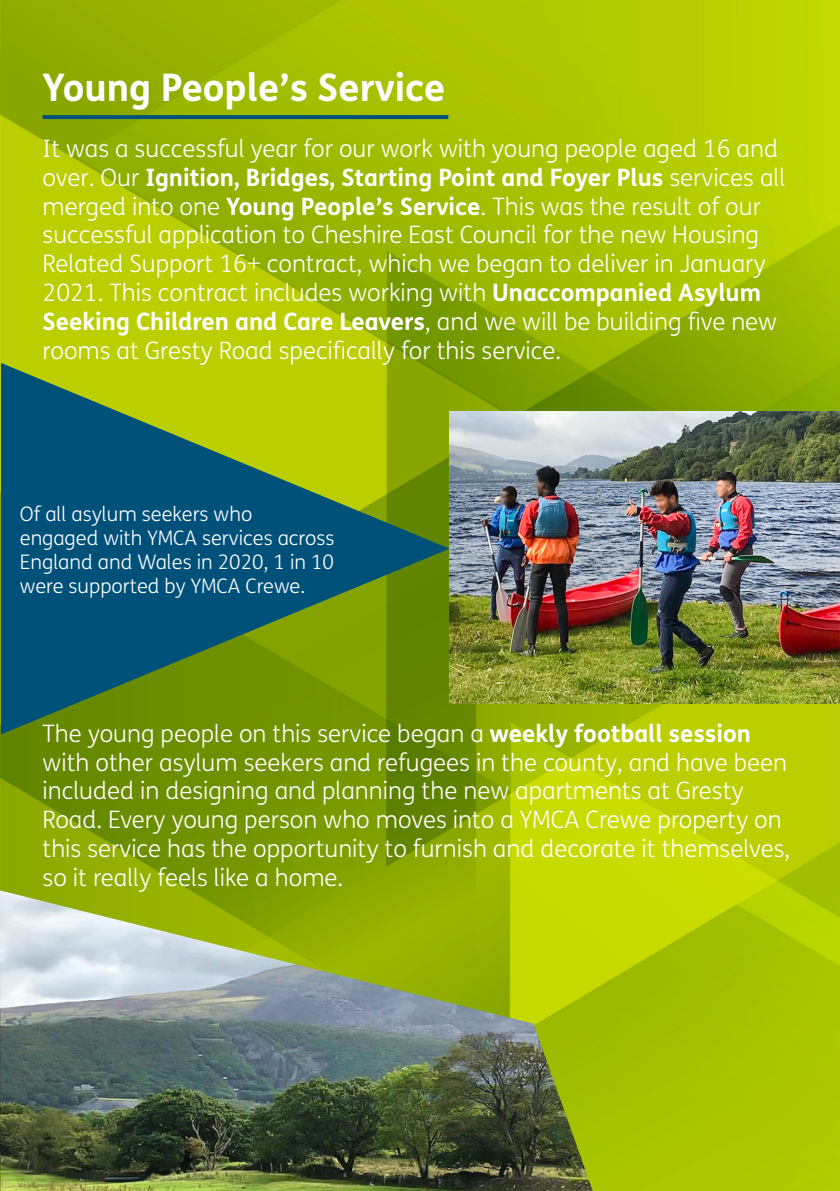
<style>
.page{position:relative;width:840px;height:1191px;background:#fff}
.page>*{position:absolute;margin:0;border:0;box-sizing:border-box;transform-origin:0 0}
.t1{font:700 38px "FS Me";color:#fff}
.t2{font:300 24px/28.8px "FS Me";color:#fff}
.t3{font:300 20px/24px "FS Me";color:#fff;text-align:justify}
.s1{font-weight:700}
</style>
<div class="page">
<img style="left:0;top:0;width:839px;height:1191px">
<img style="left:449px;top:411px;width:390px;height:292px">
<img style="left:0;top:890px;width:592px;height:301px">
<svg style="left:43px;top:115px;width:405px;height:4px;background:#035377"></svg>
<svg style="left:1px;top:363px;width:448px;height:371px;background:#467c3d"></svg>
<p class="t1" style="left:43px;top:58px;width:404px">Young People’s Service</p>
<p class="t2" style="left:43px;top:133px;width:743px">It was a successful year for our work with young people aged 16 and over. Our <span class="s1">Ignition, Bridges, Starting Point and Foyer Plus</span> services all merged into one <span class="s1">Young People’s Service</span>. This was the result of our successful application to Cheshire East Council for the new Housing Related Support 16+ contract, which we began to deliver in January 2021. This contract includes working with <span class="s1">Unaccompanied Asylum Seeking Children and Care Leavers</span>, and we will be building five new rooms at Gresty Road specifically for this service.</p>
<p class="t3" style="left:20px;top:501px;width:234px">Of all asylum seekers who</p>
<p class="t3" style="left:20px;top:525px;width:316px">engaged with YMCA services across England and Wales in 2020, 1 in 10 were supported by YMCA Crewe.</p>
<p class="t2" style="left:43px;top:718px;width:745px">The young people on this service began a <span class="s1">weekly football session </span>with other asylum seekers and refugees in the county, and have been</p>
<p class="t2" style="left:43px;top:776px;width:748px">included in designing and planning the new apartments at Gresty Road. Every young person who moves into a YMCA Crewe property on this service has the opportunity to furnish and decorate it themselves, so it really feels like a home.</p>
</div>
